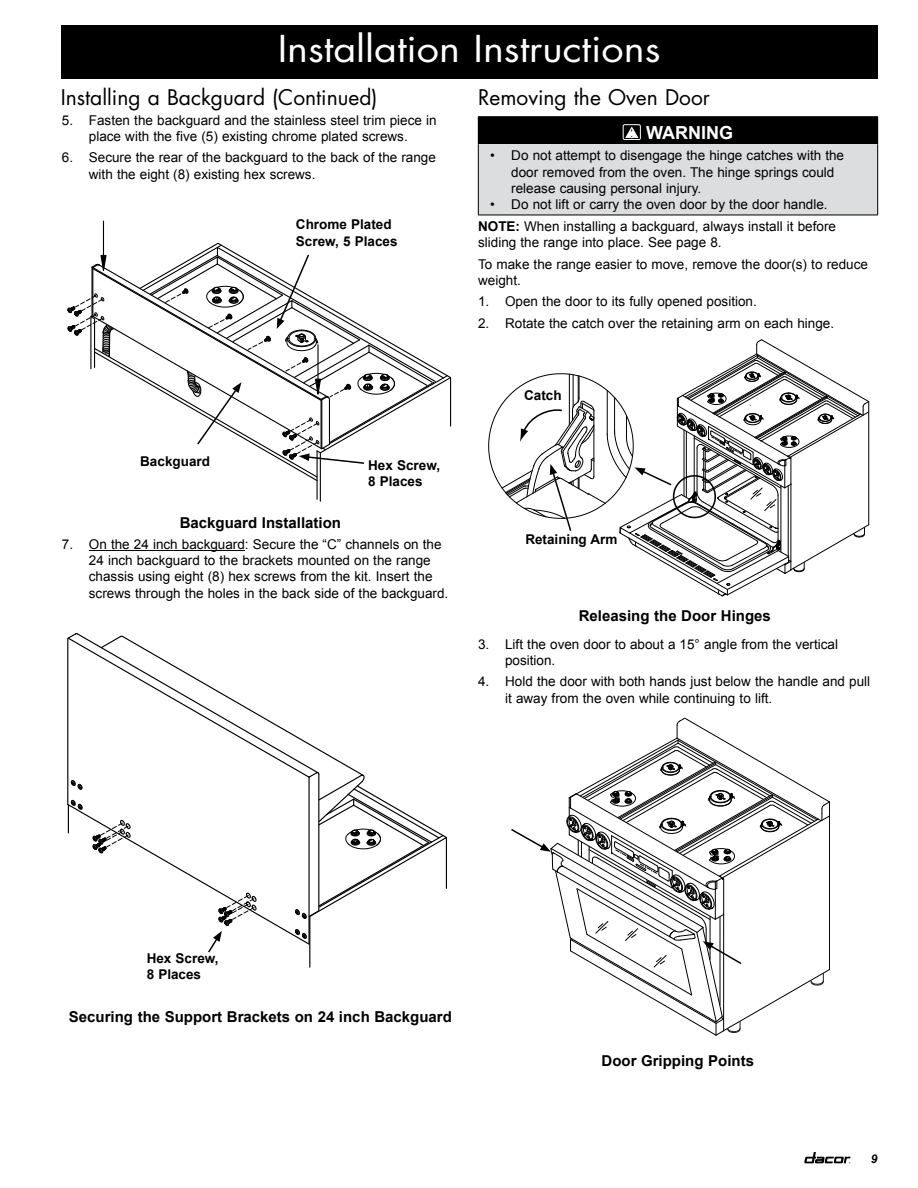
<style>
.page{position:relative;width:918px;height:1188px;background:#fff}
.page>*{position:absolute;margin:0;border:0;box-sizing:border-box;transform-origin:0 0}
.t1{font:36px "Futura Std";color:#fff;scale:1.1 1}
.t2{font:21px "Futura Std";color:#000}
.t3{font:700 18px "Arial";color:#fff}
.t4{font:700 15px "Arial";color:#000}
.t5{font:13.5px/16.2px "Arial";color:#000}
.t6{font:700 13.5px/16.2px "Arial";color:#000}
.s1{font-weight:700}
</style>
<div class="page">
<svg style="left:804px;top:1152px;width:46px;height:11px"></svg>
<hr style="left:89px;top:550px;width:156px;height:1px;background:#000">
<hr style="left:317px;top:451px;width:1px;height:48px;background:#000">
<hr style="left:320px;top:453px;width:1px;height:48px;background:#000">
<hr style="left:103px;top:221px;width:1px;height:34px;background:#000">
<svg style="left:68px;top:242px;width:383px;height:240px"></svg>
<div style="left:61px;top:25px;width:817px;height:54px;background:#000"></div>
<div style="left:478px;top:117px;width:400px;height:28px;background:#000"></div>
<div style="left:478px;top:145px;width:400px;height:70px;background:#dcddde"></div>
<hr style="left:478px;top:116px;width:400px;height:1px;background:#000">
<hr style="left:478px;top:145px;width:1px;height:70px;background:#000">
<hr style="left:877px;top:145px;width:1px;height:70px;background:#000">
<hr style="left:478px;top:215px;width:400px;height:1px;background:#000">
<div style="left:623px;top:124px;width:18px;height:16px;border:1px solid #fff;border-radius:2px"></div>
<svg style="left:624px;top:125px;width:16px;height:14px"></svg>
<svg style="left:511px;top:718px;width:319px;height:318px"></svg>
<svg style="left:488px;top:339px;width:381px;height:257px"></svg>
<div style="left:524px;top:386px;width:42px;height:19px;background:#fff"></div>
<hr style="left:309px;top:916px;width:1px;height:51px;background:#000">
<svg style="left:67px;top:633px;width:380px;height:321px"></svg>
<h1 class="t1" style="left:278px;top:26px;width:349px">Installation Instructions</h1>
<h2 class="t2" style="left:478px;top:84px;width:233px">Removing the Oven Door</h2>
<h3 class="t3" style="left:646px;top:120px;width:88px">WARNING</h3>
<p class="t5" style="left:511px;top:148px;width:334px">Do not attempt to disengage the hinge catches with the door removed from the oven. The hinge springs could release causing personal injury.<br>Do not lift or carry the oven door by the door handle.</p>
<h2 class="t2" style="left:61px;top:84px;width:318px">Installing a Backguard (Continued)</h2>
<p class="t5" style="left:89px;top:112px;width:349px">Fasten the backguard and the stainless steel trim piece in place with the five (5) existing chrome plated screws.</p>
<p class="t5" style="left:89px;top:150px;width:349px">Secure the rear of the backguard to the back of the range with the eight (8) existing hex screws.</p>
<p class="t5" style="left:62px;top:112px;width:13px">5.</p>
<p class="t5" style="left:62px;top:150px;width:13px">6.</p>
<p class="t5" style="left:490px;top:148px;width:6px">•</p>
<p class="t5" style="left:478px;top:194px;width:359px;line-height:21.8px;text-indent:12px">•<br><span class="s1">NOTE:</span> When installing a backguard, always install it before</p>
<p class="t5" style="left:478px;top:232px;width:391px;line-height:21.6px">sliding the range into place. See page 8.<br>To make the range easier to move, remove the door(s) to reduce</p>
<p class="t5" style="left:505px;top:269px;width:331px;line-height:21.6px;text-indent:-27px">weight.<br>Open the door to its fully opened position.<br>Rotate the catch over the retaining arm on each hinge.</p>
<p class="t6" style="left:296px;top:217px;width:103px">Chrome Plated<br>Screw, 5 Places</p>
<p class="t5" style="left:478px;top:291px;width:13px;line-height:21.6px">1.<br>2.</p>
<p class="t5" style="left:62px;top:536px;width:13px">7.</p>
<p class="t6" style="left:140px;top:454px;width:71px">Backguard</p>
<p class="t4" style="left:180px;top:512px;width:163px">Backguard Installation</p>
<p class="t6" style="left:368px;top:458px;width:73px">Hex Screw,<br>8 Places</p>
<p class="t5" style="left:89px;top:536px;width:361px">On the 24 inch backguard: Secure the “C” channels on the 24 inch backguard to the brackets mounted on the range chassis using eight (8) hex screws from the kit. Insert the screws through the holes in the back side of the backguard.</p>
<p class="t6" style="left:524px;top:388px;width:39px">Catch</p>
<p class="t6" style="left:525px;top:532px;width:94px">Retaining Arm</p>
<p class="t5" style="left:478px;top:636px;width:13px">3.</p>
<p class="t5" style="left:478px;top:674px;width:13px">4.</p>
<p class="t4" style="left:579px;top:605px;width:194px">Releasing the Door Hinges</p>
<p class="t5" style="left:505px;top:636px;width:334px">Lift the oven door to about a 15° angle from the vertical position.</p>
<p class="t5" style="left:505px;top:674px;width:367px">Hold the door with both hands just below the handle and pull it away from the oven while continuing to lift.</p>
<p class="t6" style="left:147px;top:951px;width:73px">Hex Screw,<br>8 Places</p>
<p class="t4" style="left:69px;top:1006px;width:385px">Securing the Support Brackets on 24 inch Backguard</p>
<p class="t4" style="left:602px;top:1051px;width:154px">Door Gripping Points</p>
</div>
